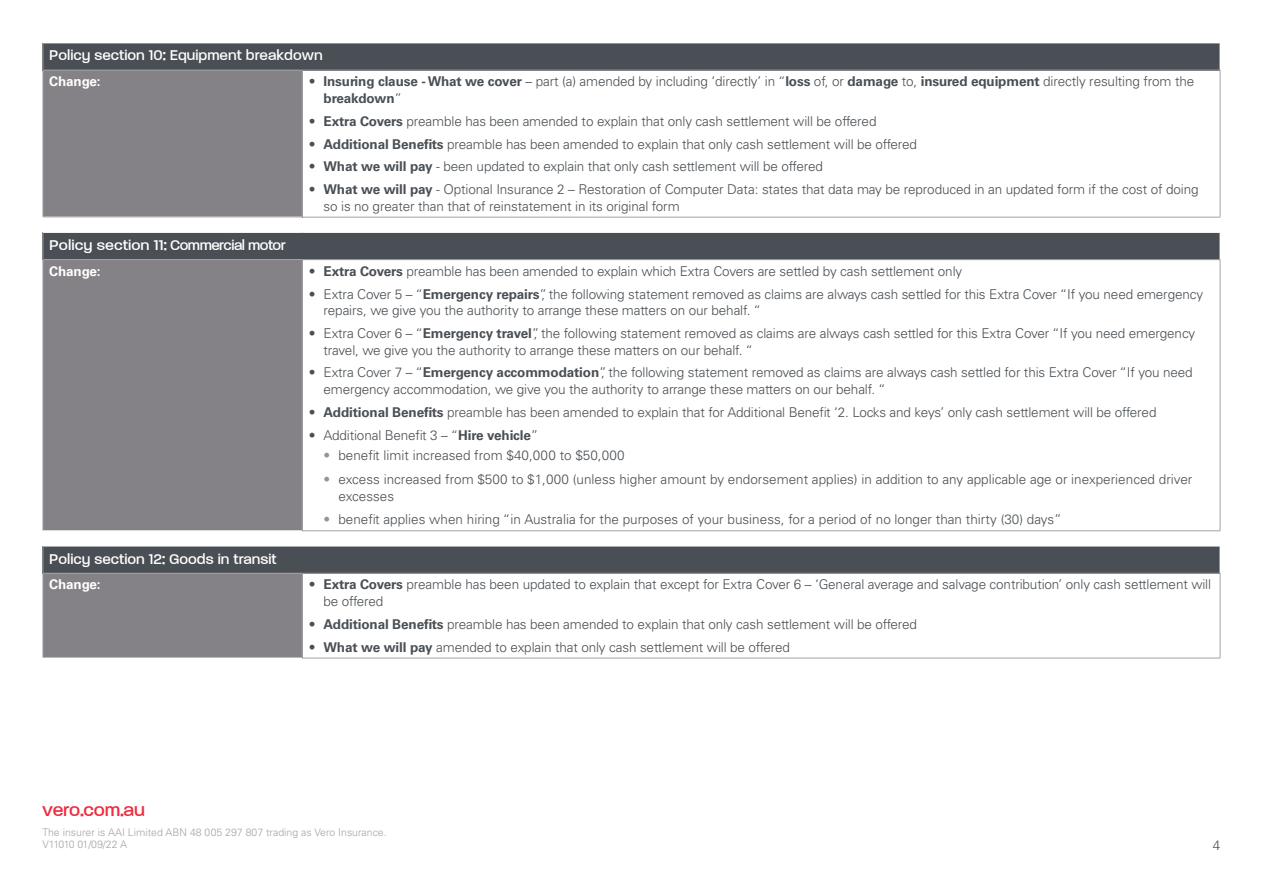
<style>
.page{position:relative;width:1263px;height:893px;background:#fff}
.page>*{position:absolute;margin:0;border:0;box-sizing:border-box;transform-origin:0 0}
.t1{font:500 21px "V Paralucent";letter-spacing:-.01em;color:#ee2c3f}
.t2{font:500 16.5px "V Paralucent";color:#fff}
.t3{font:500 16.5px "V Paralucent";letter-spacing:-.03em;color:#fff;scale:1.05 1}
.t4{font:300 13.5px/16.5px "Univers LT Std";letter-spacing:-.01em;color:#494f54}
.t5{font:700 13.5px "Univers LT Std";letter-spacing:-.01em;color:#fff}
.t6{font:300 10.5px/12px "Univers LT Std";color:#a4a3a6}
.s1{font-weight:700}
.s2{color:#939598}
</style>
<div class="page">
<div style="left:43px;top:43px;width:1177px;height:27px;background:#494f54"></div>
<div style="left:43px;top:70px;width:259px;height:147px;background:#848286"></div>
<hr style="left:43px;top:43px;width:259px;height:1px;background:#fff">
<hr style="left:302px;top:43px;width:918px;height:1px;background:#fff">
<svg style="left:43px;top:43px;width:1px;height:27px"></svg>
<hr style="left:43px;top:70px;width:1px;height:147px;background:#a4a3a6">
<hr style="left:43px;top:70px;width:259px;height:1px;background:#a4a3a6">
<hr style="left:302px;top:70px;width:1px;height:147px;background:#a4a3a6">
<hr style="left:302px;top:70px;width:918px;height:1px;background:#a4a3a6">
<hr style="left:1220px;top:70px;width:1px;height:147px;background:#a4a3a6">
<hr style="left:302px;top:217px;width:918px;height:1px;background:#a4a3a6">
<div style="left:43px;top:232px;width:1177px;height:28px;background:#494f54"></div>
<div style="left:43px;top:260px;width:259px;height:271px;background:#848286"></div>
<hr style="left:43px;top:232px;width:259px;height:1px;background:#fff">
<hr style="left:302px;top:232px;width:918px;height:1px;background:#fff">
<hr style="left:43px;top:530px;width:259px;height:1px;background:#fff">
<svg style="left:43px;top:233px;width:1px;height:26px"></svg>
<hr style="left:43px;top:260px;width:1px;height:270px;background:#a4a3a6">
<hr style="left:43px;top:259px;width:259px;height:1px;background:#a4a3a6">
<hr style="left:302px;top:260px;width:1px;height:270px;background:#a4a3a6">
<hr style="left:302px;top:259px;width:918px;height:1px;background:#a4a3a6">
<hr style="left:1220px;top:260px;width:1px;height:270px;background:#a4a3a6">
<hr style="left:302px;top:530px;width:918px;height:1px;background:#a4a3a6">
<div style="left:43px;top:546px;width:1177px;height:27px;background:#494f54"></div>
<div style="left:43px;top:573px;width:259px;height:85px;background:#848286"></div>
<hr style="left:43px;top:546px;width:259px;height:1px;background:#fff">
<hr style="left:302px;top:546px;width:918px;height:1px;background:#fff">
<svg style="left:43px;top:546px;width:1px;height:27px"></svg>
<hr style="left:43px;top:574px;width:1px;height:84px;background:#a4a3a6">
<hr style="left:43px;top:573px;width:259px;height:1px;background:#a4a3a6">
<hr style="left:302px;top:574px;width:1px;height:84px;background:#a4a3a6">
<hr style="left:302px;top:573px;width:918px;height:1px;background:#a4a3a6">
<hr style="left:1220px;top:574px;width:1px;height:84px;background:#a4a3a6">
<hr style="left:302px;top:658px;width:918px;height:1px;background:#a4a3a6">
<p class="t2" style="left:49px;top:47px;width:275px">Policy section 10: Equipment breakdown</p>
<p class="t5" style="left:49px;top:74px;width:53px">Change:</p>
<p class="t4" style="left:324px;top:73px;width:872px;text-indent:-15px">• <span class="s1">Insuring clause - What we cover</span> – part (a) amended by including ‘directly’ in “<span class="s1">loss</span> of, or <span class="s1">damage</span> to, <span class="s1">insured equipment</span> directly resulting from the <span class="s1">breakdown</span>”</p>
<p class="t4" style="left:309px;top:113px;width:569px">• <span class="s1">Extra Covers</span> preamble has been amended to explain that only cash settlement will be offered</p>
<p class="t4" style="left:309px;top:135px;width:610px">• <span class="s1">Additional Benefits</span> preamble has been amended to explain that only cash settlement will be offered</p>
<p class="t4" style="left:309px;top:158px;width:516px">• <span class="s1">What we will pay</span> - been updated to explain that only cash settlement will be offered</p>
<p class="t4" style="left:324px;top:181px;width:876px;text-indent:-15px">• <span class="s1">What we will pay</span> - Optional Insurance 2 – Restoration of Computer Data: states that data may be reproduced in an updated form if the cost of doing so is no greater than that of reinstatement in its original form</p>
<p class="t3" style="left:49px;top:236px;width:227px">Policy section 11: Commercial motor</p>
<p class="t5" style="left:49px;top:263px;width:53px">Change:</p>
<p class="t4" style="left:309px;top:263px;width:655px">• <span class="s1">Extra Covers</span> preamble has been amended to explain which Extra Covers are settled by cash settlement only</p>
<p class="t4" style="left:324px;top:286px;width:881px;text-indent:-15px">• Extra Cover 5 – “<span class="s1">Emergency repairs</span>”, the following statement removed as claims are always cash settled for this Extra Cover “If you need emergency repairs, we give you the authority to arrange these matters on our behalf. “</p>
<p class="t4" style="left:324px;top:325px;width:873px;text-indent:-15px">• Extra Cover 6 – “<span class="s1">Emergency travel</span>”, the following statement removed as claims are always cash settled for this Extra Cover “If you need emergency travel, we give you the authority to arrange these matters on our behalf. “</p>
<p class="t4" style="left:324px;top:364px;width:871px;text-indent:-15px">• Extra Cover 7 – “<span class="s1">Emergency accommodation</span>”, the following statement removed as claims are always cash settled for this Extra Cover “If you need emergency accommodation, we give you the authority to arrange these matters on our behalf. “</p>
<p class="t4" style="left:309px;top:404px;width:849px">• <span class="s1">Additional Benefits</span> preamble has been amended to explain that for Additional Benefit ‘2. Locks and keys’ only cash settlement will be offered</p>
<p class="t4" style="left:309px;top:427px;width:231px">• Additional Benefit 3 – “<span class="s1">Hire vehicle</span>”</p>
<p class="t4" style="left:324px;top:447px;width:303px"><span class="s2">•</span> benefit limit increased from $40,000 to $50,000</p>
<p class="t4" style="left:338px;top:471px;width:855px;text-indent:-15px"><span class="s2">•</span> excess increased from $500 to $1,000 (unless higher amount by endorsement applies) in addition to any applicable age or inexperienced driver excesses</p>
<p class="t4" style="left:324px;top:511px;width:740px"><span class="s2">•</span> benefit applies when hiring “in Australia for the purposes of your business, for a period of no longer than thirty (30) days”</p>
<p class="t2" style="left:49px;top:550px;width:229px">Policy section 12: Goods in transit</p>
<p class="t5" style="left:49px;top:577px;width:53px">Change:</p>
<p class="t4" style="left:324px;top:576px;width:889px;text-indent:-15px">• <span class="s1">Extra Covers</span> preamble has been updated to explain that except for Extra Cover 6 – ‘General average and salvage contribution’ only cash settlement will be offered</p>
<p class="t4" style="left:309px;top:616px;width:610px">• <span class="s1">Additional Benefits</span> preamble has been amended to explain that only cash settlement will be offered</p>
<p class="t4" style="left:309px;top:639px;width:483px">• <span class="s1">What we will pay</span> amended to explain that only cash settlement will be offered</p>
<h1 class="t1" style="left:43px;top:798px;width:104px">vero.com.au</h1>
<p class="t6" style="left:43px;top:826px;width:346px">The insurer is AAI Limited ABN 48 005 297 807 trading as Vero Insurance.<br>V11010 01/09/22 A</p>
<p class="t4" style="left:1213px;top:837px;width:9px">4</p>
</div>
